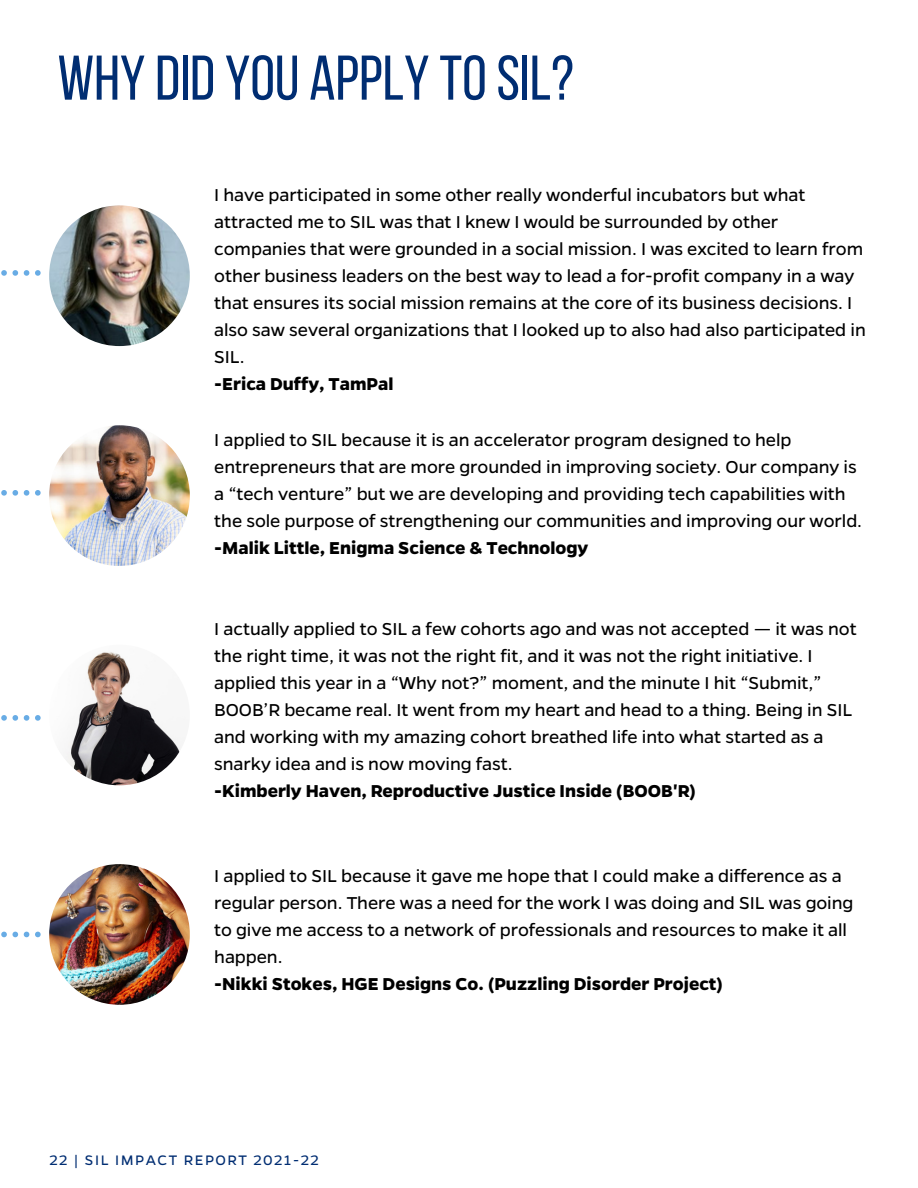
<style>
.page{position:relative;width:918px;height:1188px;background:#fff}
.page>*{position:absolute;margin:0;border:0;box-sizing:border-box;transform-origin:0 0}
.t1{font:63px "Bebas Neue";color:#002d72}
.t2{font:19.5px/27px "Gentona";letter-spacing:-.005em;color:#000}
.t3{font:700 19.5px "Gentona";color:#000}
.t4{font:15.6px "Gentona";letter-spacing:.1em;color:#002d72}
</style>
<div class="page">
<svg style="left:1px;top:270px;width:40px;height:6px"></svg>
<img style="left:49px;top:205px;width:141px;height:141px;border-radius:50%">
<svg style="left:1px;top:490px;width:40px;height:6px"></svg>
<img style="left:49px;top:425px;width:141px;height:141px;border-radius:50%">
<svg style="left:1px;top:715px;width:40px;height:6px"></svg>
<img style="left:49px;top:645px;width:141px;height:140px;border-radius:50%">
<svg style="left:1px;top:932px;width:40px;height:5px"></svg>
<img style="left:49px;top:864px;width:141px;height:141px;border-radius:50%">
<h1 class="t1" style="left:57px;top:52px;width:518px">WHY DID YOU APPLY TO SIL?</h1>
<p class="t2" style="left:214px;top:181px;width:653px">I have participated in some other really wonderful incubators but what attracted me to SIL was that I knew I would be surrounded by other companies that were grounded in a social mission. I was excited to learn from other business leaders on the best way to lead a for-profit company in a way that ensures its social mission remains at the core of its business decisions. I also saw several organizations that I looked up to also had also participated in SIL.</p>
<p class="t3" style="left:214px;top:372px;width:181px">-Erica Duffy, TamPal</p>
<p class="t2" style="left:214px;top:425px;width:649px">I applied to SIL because it is an accelerator program designed to help entrepreneurs that are more grounded in improving society. Our company is a “tech venture” but we are developing and providing tech capabilities with the sole purpose of strengthening our communities and improving our world.</p>
<p class="t3" style="left:214px;top:535px;width:376px">-Malik Little, Enigma Science &amp; Technology</p>
<p class="t2" style="left:214px;top:614px;width:644px">I actually applied to SIL a few cohorts ago and was not accepted — it was not the right time, it was not the right fit, and it was not the right initiative. I applied this year in a “Why not?” moment, and the minute I hit “Submit,” BOOB’R became real. It went from my heart and head to a thing. Being in SIL and working with my amazing cohort breathed life into what started as a snarky idea and is now moving fast.</p>
<p class="t3" style="left:214px;top:778px;width:483px">-Kimberly Haven, Reproductive Justice Inside (BOOB'R)</p>
<p class="t2" style="left:214px;top:862px;width:640px">I applied to SIL because it gave me hope that I could make a difference as a regular person. There was a need for the work I was doing and SIL was going to give me access to a network of professionals and resources to make it all happen.</p>
<p class="t3" style="left:214px;top:972px;width:510px">-Nikki Stokes, HGE Designs Co. (Puzzling Disorder Project)</p>
<p class="t4" style="left:49px;top:1150px;width:270px">22 | SIL IMPACT REPORT 2021-22</p>
</div>
